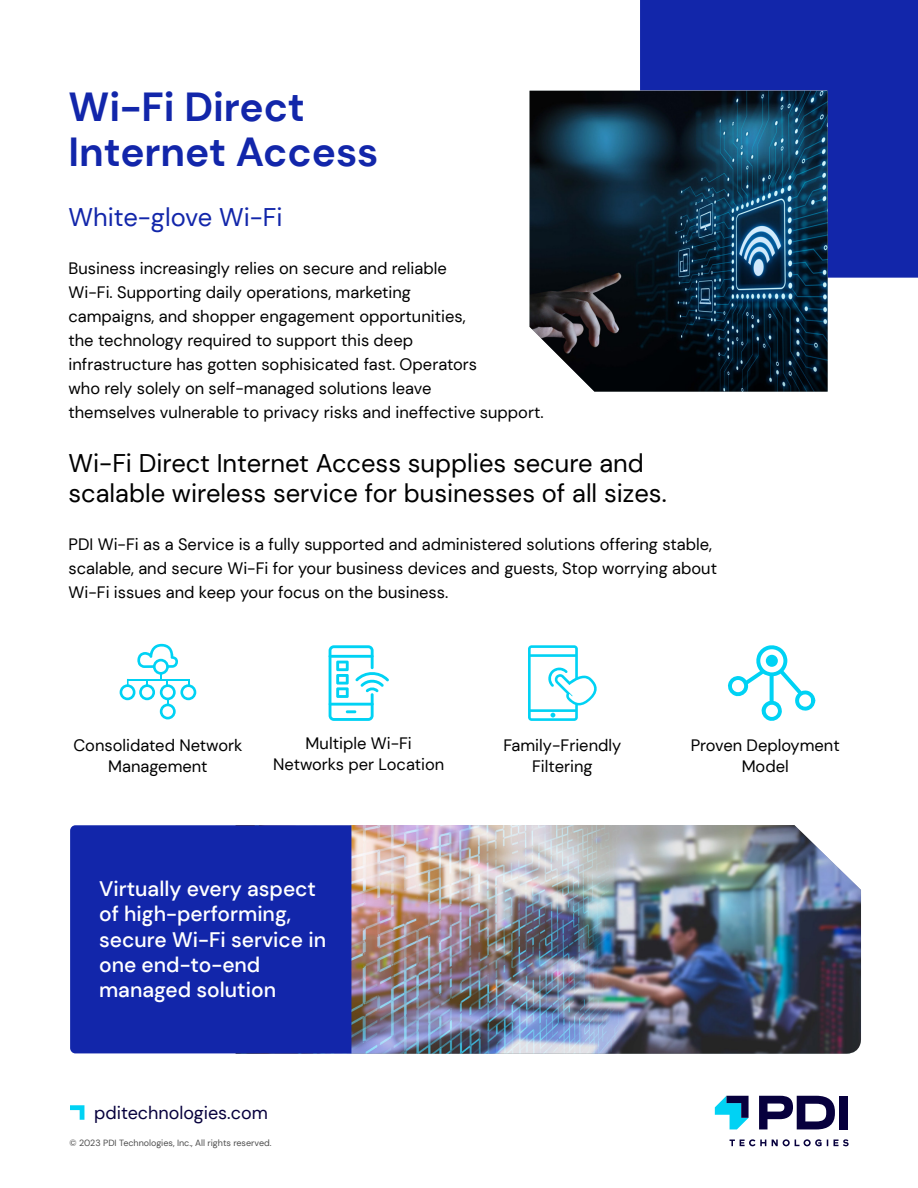
<style>
.page{position:relative;width:918px;height:1188px;background:#fff}
.page>*{position:absolute;margin:0;border:0;box-sizing:border-box;transform-origin:0 0}
.t1{font:700 40.5px/45px "DM Sans";color:#1226aa}
.t2{font:25.5px/30px "DM Sans";color:#000}
.t3{font:25.5px "DM Sans";color:#1226aa}
.t4{font:500 21px/25.2px "DM Sans";color:#fff}
.t5{font:18px "DM Sans";color:#07003d}
.t6{font:16.5px/24px "DM Sans";color:#000;text-align:center}
.t7{font:9px "DM Sans";color:#4d4d4d}
</style>
<div class="page">
<div style="left:640px;top:0;width:278px;height:278px;background:#1226aa"></div>
<svg style="left:759px;top:1096px;width:76px;height:33px"></svg>
<div style="left:839px;top:1096px;width:9px;height:33px;background:#07003d"></div>
<svg style="left:715px;top:1096px;width:34px;height:33px"></svg>
<svg style="left:730px;top:1139px;width:36px;height:7px"></svg>
<svg style="left:772px;top:1139px;width:56px;height:7px"></svg>
<svg style="left:834px;top:1139px;width:15px;height:7px"></svg>
<svg style="left:70px;top:1105px;width:14px;height:15px"></svg>
<svg style="left:329px;top:645px;width:60px;height:76px"></svg>
<svg style="left:528px;top:645px;width:69px;height:76px"></svg>
<svg style="left:728px;top:645px;width:87px;height:76px"></svg>
<svg style="left:120px;top:644px;width:76px;height:75px"></svg>
<img style="left:530px;top:91px;width:298px;height:301px">
<img style="left:236px;top:825px;width:625px;height:229px">
<div style="left:70px;top:825px;width:281px;height:228px;background:#1226aa"></div>
<h1 class="t1" style="left:69px;top:84px;width:312px">Wi-Fi Direct<br>Internet Access</h1>
<h2 class="t3" style="left:69px;top:201px;width:216px">White-glove Wi-Fi</h2>
<p class="t6" style="left:69px;top:256px;width:477px;text-align:left">Business increasingly relies on secure and reliable<br>Wi-Fi. Supporting daily operations, marketing<br>campaigns, and shopper engagement opportunities,<br>the technology required to support this deep<br>infrastructure has gotten sophisicated fast. Operators<br>who rely solely on self-managed solutions leave<br>themselves vulnerable to privacy risks and ineffective support.</p>
<h2 class="t2" style="left:69px;top:448px;width:600px">Wi-Fi Direct Internet Access supplies secure and scalable wireless service for businesses of all sizes.</h2>
<p class="t6" style="left:69px;top:532px;width:650px;text-align:left">PDI Wi-Fi as a Service is a fully supported and administered solutions offering stable, scalable, and secure Wi-Fi for your business devices and guests, Stop worrying about<br>Wi-Fi issues and keep your focus on the business.</p>
<p class="t6" style="left:73px;top:735px;width:171px;line-height:21px">Consolidated Network<br>Management</p>
<p class="t6" style="left:273px;top:732px;width:173px;line-height:21px">Multiple Wi-Fi<br>Networks per Location</p>
<p class="t6" style="left:503px;top:735px;width:119px;line-height:21px">Family-Friendly<br>Filtering</p>
<p class="t6" style="left:691px;top:735px;width:151px;line-height:21px">Proven Deployment<br>Model</p>
<p class="t4" style="left:99px;top:876px;width:229px">Virtually every aspect of high-performing, secure Wi-Fi service in one end-to-end managed solution</p>
<p class="t5" style="left:94px;top:1101px;width:175px">pditechnologies.com</p>
<p class="t7" style="left:70px;top:1137px;width:203px">© 2023 PDI Technologies, Inc., All rights reserved.</p>
</div>
